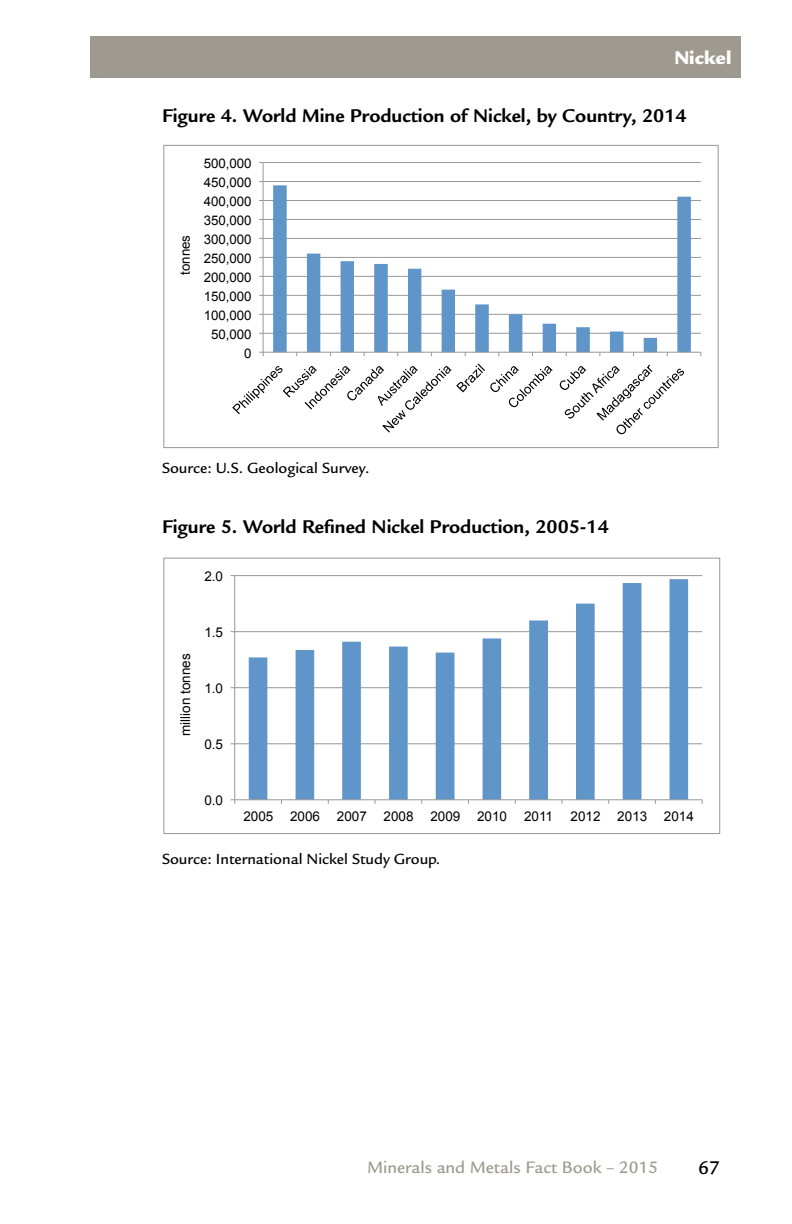
<style>
.page{position:relative;width:792px;height:1224px;background:#fff}
.page>*{position:absolute;margin:0;border:0;box-sizing:border-box;transform-origin:0 0}
.t1{font:700 20px "Legacy Sans Std";color:#000}
.t2{font:900 20px "Legacy Sans Std";color:#fff}
.t3{font:500 20px "Legacy Sans Std";color:#000}
.t4{font:500 18px "Legacy Sans Std";color:#9f9a8f}
.t5{font:500 16px "Legacy Sans Std";color:#000}
.t6{font:13.6px "Arial";color:#000}
.t7{font:13.2px "Arial";color:#000}
</style>
<div class="page">
<div style="left:90px;top:36px;width:651px;height:42px;background:#9f9a8f"></div>
<hr style="left:263px;top:333px;width:438px;height:1px;background:#989898">
<hr style="left:263px;top:314px;width:438px;height:1px;background:#989898">
<hr style="left:263px;top:295px;width:438px;height:1px;background:#989898">
<hr style="left:263px;top:276px;width:438px;height:1px;background:#989898">
<hr style="left:263px;top:257px;width:438px;height:1px;background:#989898">
<hr style="left:263px;top:238px;width:438px;height:1px;background:#989898">
<hr style="left:263px;top:219px;width:438px;height:1px;background:#989898">
<hr style="left:263px;top:200px;width:438px;height:1px;background:#989898">
<hr style="left:263px;top:181px;width:438px;height:1px;background:#989898">
<hr style="left:263px;top:162px;width:438px;height:1px;background:#989898">
<svg style="left:273px;top:185px;width:418px;height:167px"></svg>
<hr style="left:263px;top:163px;width:1px;height:189px;background:#989898">
<hr style="left:263px;top:352px;width:438px;height:1px;background:#989898">
<svg style="left:232px;top:364px;width:321px;height:69px"></svg>
<svg style="left:560px;top:365px;width:124px;height:69px"></svg>
<div style="left:163px;top:145px;width:556px;height:303px;border:1px solid #989898"></div>
<hr style="left:235px;top:743px;width:467px;height:1px;background:#989898">
<hr style="left:235px;top:687px;width:467px;height:1px;background:#989898">
<hr style="left:235px;top:631px;width:467px;height:1px;background:#989898">
<hr style="left:235px;top:575px;width:467px;height:1px;background:#989898">
<svg style="left:249px;top:579px;width:439px;height:220px"></svg>
<hr style="left:234px;top:576px;width:1px;height:224px;background:#989898">
<hr style="left:235px;top:799px;width:467px;height:1px;background:#989898">
<div style="left:163px;top:558px;width:557px;height:276px;border:1px solid #989898"></div>
<p class="t2" style="left:674px;top:46px;width:59px">Nickel</p>
<p class="t1" style="left:162px;top:104px;width:526px">Figure 4. World Mine Production of Nickel, by Country, 2014</p>
<p class="t7" style="left:204px;top:155px;width:49px">500,000</p>
<p class="t7" style="left:204px;top:174px;width:49px">450,000</p>
<p class="t7" style="left:204px;top:193px;width:49px">400,000</p>
<p class="t7" style="left:177px;top:275px;width:41px;rotate:-90deg">tonnes</p>
<p class="t7" style="left:204px;top:212px;width:49px">350,000</p>
<p class="t7" style="left:204px;top:231px;width:49px">300,000</p>
<p class="t7" style="left:204px;top:249px;width:49px">250,000</p>
<p class="t7" style="left:204px;top:268px;width:49px">200,000</p>
<p class="t7" style="left:204px;top:287px;width:49px">150,000</p>
<p class="t7" style="left:204px;top:306px;width:49px">100,000</p>
<p class="t7" style="left:211px;top:325px;width:42px">50,000</p>
<p class="t7" style="left:244px;top:344px;width:9px">0</p>
<p class="t5" style="left:162px;top:459px;width:209px">Source: U.S. Geological Survey.</p>
<p class="t1" style="left:162px;top:515px;width:448px">Figure 5. World Refined Nickel Production, 2005-14</p>
<p class="t6" style="left:204px;top:567px;width:20px">2.0</p>
<p class="t6" style="left:177px;top:736px;width:84px;rotate:-90deg">million tonnes</p>
<p class="t6" style="left:204px;top:623px;width:20px">1.5</p>
<p class="t6" style="left:204px;top:679px;width:20px">1.0</p>
<p class="t6" style="left:204px;top:735px;width:20px">0.5</p>
<p class="t6" style="left:204px;top:792px;width:20px">0.0</p>
<p class="t6" style="left:243px;top:808px;width:265px">2005 2006 2007 2008 2009 2010</p>
<p class="t6" style="left:524px;top:808px;width:31px">2011</p>
<p class="t6" style="left:571px;top:808px;width:125px">2012 2013 2014</p>
<p class="t5" style="left:162px;top:850px;width:280px">Source: International Nickel Study Group.</p>
<p class="t4" style="left:367px;top:1157px;width:293px">Minerals and Metals Fact Book – 2015</p>
<p class="t3" style="left:698px;top:1157px;width:23px">67</p>
</div>
